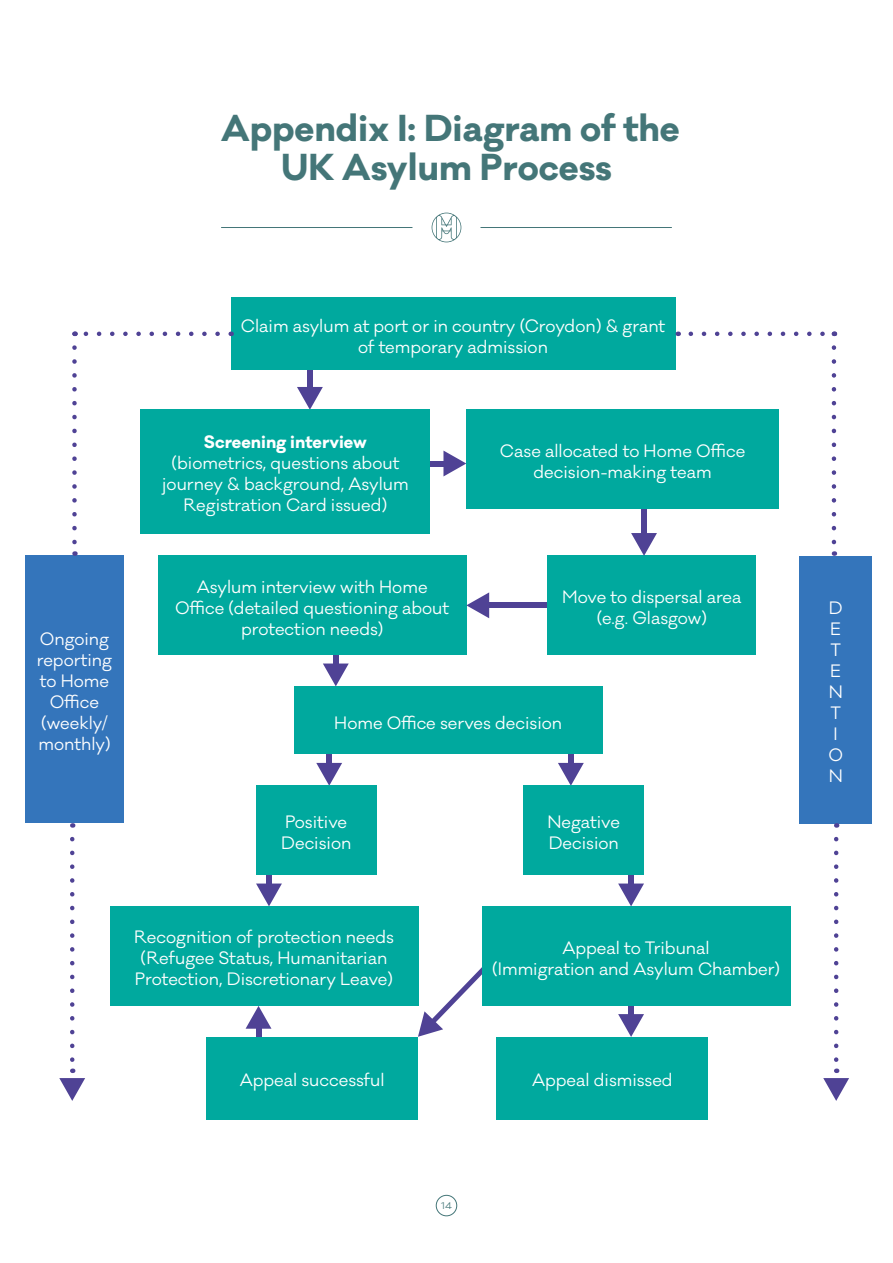
<style>
.page{position:relative;width:893px;height:1263px;background:#fff}
.page>*{position:absolute;margin:0;border:0;box-sizing:border-box;transform-origin:0 0}
.t1{font:700 34.5px/39px "Galano Classic";color:#447678;text-align:center}
.t2{font:16.5px/21px "Galano Classic";color:#fff;text-align:center}
.t3{font:700 16.5px "Galano Classic";color:#fff}
.t4{font:9px "Galano Classic";color:#447678}
</style>
<div class="page">
<div style="left:436px;top:1195px;width:21px;height:21px;border:1px solid #447678;border-radius:50%"></div>
<div style="left:256px;top:1024px;width:5px;height:26px;background:#4f4295"></div>
<div style="left:629px;top:993px;width:5px;height:26px;background:#4f4295"></div>
<svg style="left:618px;top:1014px;width:26px;height:23px"></svg>
<div style="left:629px;top:862px;width:5px;height:26px;background:#4f4295"></div>
<div style="left:266px;top:862px;width:5px;height:26px;background:#4f4295"></div>
<svg style="left:256px;top:883px;width:26px;height:23px"></svg>
<div style="left:568px;top:742px;width:5px;height:26px;background:#4f4295"></div>
<svg style="left:558px;top:763px;width:26px;height:23px"></svg>
<div style="left:327px;top:742px;width:5px;height:26px;background:#4f4295"></div>
<svg style="left:316px;top:763px;width:26px;height:23px"></svg>
<div style="left:333px;top:636px;width:5px;height:34px;background:#4f4295"></div>
<div style="left:487px;top:603px;width:64px;height:5px;background:#4f4295"></div>
<div style="left:641px;top:506px;width:5px;height:34px;background:#4f4295"></div>
<div style="left:422px;top:461px;width:26px;height:5px;background:#4f4295"></div>
<svg style="left:443px;top:451px;width:23px;height:25px"></svg>
<div style="left:307px;top:366px;width:5px;height:26px;background:#4f4295"></div>
<svg style="left:297px;top:387px;width:26px;height:22px"></svg>
<hr style="left:221px;top:227px;width:191px;height:1px;background:#447678">
<hr style="left:480px;top:227px;width:192px;height:1px;background:#447678">
<svg style="left:432px;top:213px;width:29px;height:29px"></svg>
<div style="left:231px;top:298px;width:444px;height:72px;background:#00a99e"></div>
<div style="left:141px;top:409px;width:289px;height:125px;background:#00a99e"></div>
<div style="left:466px;top:410px;width:313px;height:99px;background:#00a99e"></div>
<div style="left:548px;top:556px;width:208px;height:99px;background:#00a99e"></div>
<div style="left:158px;top:556px;width:308px;height:99px;background:#00a99e"></div>
<div style="left:294px;top:686px;width:308px;height:68px;background:#00a99e"></div>
<div style="left:256px;top:786px;width:120px;height:89px;background:#00a99e"></div>
<div style="left:524px;top:786px;width:120px;height:89px;background:#00a99e"></div>
<div style="left:110px;top:906px;width:308px;height:99px;background:#00a99e"></div>
<div style="left:482px;top:906px;width:308px;height:99px;background:#00a99e"></div>
<div style="left:206px;top:1037px;width:212px;height:82px;background:#00a99e"></div>
<div style="left:496px;top:1037px;width:212px;height:82px;background:#00a99e"></div>
<div style="left:25px;top:556px;width:99px;height:267px;background:#3475bb"></div>
<div style="left:799px;top:556px;width:73px;height:267px;background:#3475bb"></div>
<svg style="left:631px;top:533px;width:26px;height:23px"></svg>
<svg style="left:466px;top:592px;width:23px;height:26px"></svg>
<svg style="left:323px;top:663px;width:26px;height:23px"></svg>
<svg style="left:618px;top:883px;width:26px;height:23px"></svg>
<svg style="left:418px;top:956px;width:78px;height:81px"></svg>
<svg style="left:246px;top:1006px;width:25px;height:23px"></svg>
<svg style="left:83px;top:332px;width:135px;height:4px"></svg>
<svg style="left:72px;top:348px;width:5px;height:208px"></svg>
<svg style="left:59px;top:839px;width:26px;height:262px"></svg>
<svg style="left:691px;top:332px;width:134px;height:4px"></svg>
<svg style="left:832px;top:348px;width:4px;height:208px"></svg>
<svg style="left:823px;top:839px;width:26px;height:262px"></svg>
<h1 class="t1" style="left:221px;top:109px;width:460px">Appendix I: Diagram of the<br>UK Asylum Process</h1>
<p class="t2" style="left:37px;top:629px;width:77px">Ongoing reporting to Home<br>Office (weekly/ monthly)</p>
<p class="t2" style="left:241px;top:315px;width:426px">Claim asylum at port or in country (Croydon) &amp; grant of temporary admission</p>
<p class="t3" style="left:204px;top:431px;width:165px">Screening interview</p>
<p class="t2" style="left:162px;top:453px;width:248px">(biometrics, questions about journey &amp; background, Asylum<br>Registration Card issued)</p>
<p class="t2" style="left:500px;top:441px;width:247px">Case allocated to Home Office decision-making team</p>
<p class="t2" style="left:175px;top:576px;width:276px">Asylum interview with Home<br>Office (detailed questioning about protection needs)</p>
<p class="t2" style="left:562px;top:587px;width:181px">Move to dispersal area (e.g. Glasgow)</p>
<p class="t2" style="left:334px;top:712px;width:229px">Home Office serves decision</p>
<p class="t2" style="left:281px;top:812px;width:72px;text-align:left">Positive<br>Decision</p>
<p class="t2" style="left:547px;top:812px;width:74px;text-align:left">Negative<br>Decision</p>
<p class="t2" style="left:134px;top:927px;width:261px">Recognition of protection needs (Refugee Status, Humanitarian<br>Protection, Discretionary Leave)</p>
<p class="t2" style="left:492px;top:937px;width:290px">Appeal to Tribunal<br>(Immigration and Asylum Chamber)</p>
<p class="t2" style="left:240px;top:1070px;width:146px">Appeal successful</p>
<p class="t2" style="left:532px;top:1070px;width:142px">Appeal dismissed</p>
<p class="t4" style="left:441px;top:1199px;width:12px">14</p>
<p class="t2" style="left:828px;top:597px;width:16px">D<br>E<br>T<br>E<br>N<br>T<br>I<br>O<br>N</p>
</div>
